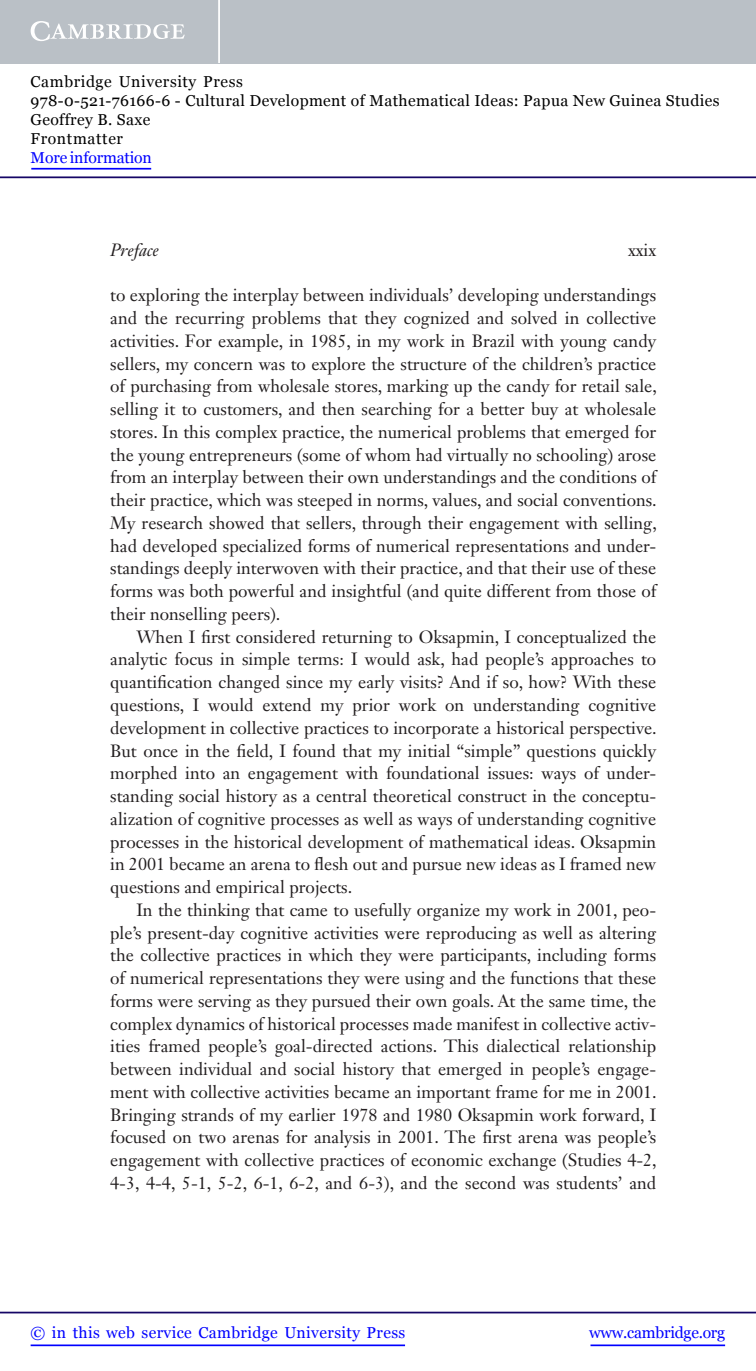
<style>
.page{position:relative;width:756px;height:1371px;background:#fff}
.page>*{position:absolute;margin:0;border:0;box-sizing:border-box;transform-origin:0 0}
.t1{font:17.5px "Janson Text LT Std";color:#231f20}
.t2{font:italic 17.5px "Janson Text LT Std";color:#231f20}
.t3{font:15.75px/18.9px "Georgia";letter-spacing:.025em;color:#000}
.t4{font:15.75px "Georgia";letter-spacing:.025em;color:#00f}
.t5{font:15.75px "Georgia";letter-spacing:-.015em;color:#00f}
.t6{font:15.75px "Georgia";letter-spacing:-.01em;color:#00f}
</style>
<div class="page">
<hr style="left:591px;top:1344px;width:134px;height:1px;background:#00f">
<hr style="left:0;top:1311px;width:756px;height:2px;background:#150666">
<hr style="left:31px;top:1344px;width:374px;height:1px;background:#00f">
<div style="left:0;top:0;width:756px;height:63px;background:#bac0c6"></div>
<svg style="left:31px;top:21px;width:154px;height:20px"></svg>
<hr style="left:218px;top:0;width:2px;height:63px;background:#fff">
<hr style="left:0;top:176px;width:756px;height:2px;background:#150666">
<hr style="left:31px;top:168px;width:120px;height:1px;background:#00f">
<p class="t3" style="left:31px;top:72px;width:690px">Cambridge University Press<br>978-0-521-76166-6 - Cultural Development of Mathematical Ideas: Papua New Guinea Studies Geoffrey B. Saxe<br>Frontmatter</p>
<p class="t6" style="left:31px;top:148px;width:123px">More information</p>
<p class="t2" style="left:110px;top:239px;width:50px">Preface</p>
<p class="t1" style="left:628px;top:238px;width:30px">xxix</p>
<p class="t1" style="left:110px;top:284px;width:547px">to exploring the interplay between individuals’ developing understandings</p>
<p class="t1" style="left:110px;top:307px;width:548px">and the recurring problems that they cognized and solved in collective</p>
<p class="t1" style="left:110px;top:329px;width:548px">activities. For example, in 1985, in my work in Brazil with young candy</p>
<p class="t1" style="left:110px;top:352px;width:548px">sellers, my concern was to explore the structure of the children’s practice</p>
<p class="t1" style="left:110px;top:375px;width:548px">of purchasing from wholesale stores, marking up the candy for retail sale,</p>
<p class="t1" style="left:110px;top:398px;width:548px">selling it to customers, and then searching for a better buy at wholesale</p>
<p class="t1" style="left:110px;top:420px;width:547px">stores. In this complex practice, the numerical problems that emerged for</p>
<p class="t1" style="left:110px;top:443px;width:548px">the young entrepreneurs (some of whom had virtually no schooling) arose</p>
<p class="t1" style="left:110px;top:466px;width:548px">from an interplay between their own understandings and the conditions of</p>
<p class="t1" style="left:110px;top:489px;width:548px">their practice, which was steeped in norms, values, and social conventions.</p>
<p class="t1" style="left:110px;top:511px;width:548px">My research showed that sellers, through their engagement with selling,</p>
<p class="t1" style="left:110px;top:534px;width:547px">had developed specialized forms of numerical representations and under-</p>
<p class="t1" style="left:110px;top:557px;width:547px">standings deeply interwoven with their practice, and that their use of these</p>
<p class="t1" style="left:110px;top:580px;width:548px">forms was both powerful and insightful (and quite different from those of</p>
<p class="t1" style="left:110px;top:602px;width:172px">their nonselling peers).</p>
<p class="t1" style="left:136px;top:625px;width:521px">When I first considered returning to Oksapmin, I conceptualized the</p>
<p class="t1" style="left:110px;top:648px;width:548px">analytic focus in simple terms: I would ask, had people’s approaches to</p>
<p class="t1" style="left:110px;top:671px;width:547px">quantification changed since my early visits? And if so, how? With these</p>
<p class="t1" style="left:110px;top:693px;width:548px">questions, I would extend my prior work on understanding cognitive</p>
<p class="t1" style="left:110px;top:716px;width:548px">development in collective practices to incorporate a historical perspective.</p>
<p class="t1" style="left:110px;top:739px;width:548px">But once in the field, I found that my initial “simple” questions quickly</p>
<p class="t1" style="left:110px;top:762px;width:547px">morphed into an engagement with foundational issues: ways of under-</p>
<p class="t1" style="left:110px;top:784px;width:548px">standing social history as a central theoretical construct in the conceptu-</p>
<p class="t1" style="left:110px;top:807px;width:547px">alization of cognitive processes as well as ways of understanding cognitive</p>
<p class="t1" style="left:110px;top:830px;width:548px">processes in the historical development of mathematical ideas. Oksapmin</p>
<p class="t1" style="left:110px;top:853px;width:547px">in 2001 became an arena to flesh out and pursue new ideas as I framed new</p>
<p class="t1" style="left:110px;top:875px;width:244px">questions and empirical projects.</p>
<p class="t1" style="left:136px;top:898px;width:521px">In the thinking that came to usefully organize my work in 2001, peo-</p>
<p class="t1" style="left:110px;top:921px;width:548px">ple’s present-day cognitive activities were reproducing as well as altering</p>
<p class="t1" style="left:110px;top:944px;width:547px">the collective practices in which they were participants, including forms</p>
<p class="t1" style="left:110px;top:966px;width:548px">of numerical representations they were using and the functions that these</p>
<p class="t1" style="left:110px;top:989px;width:547px">forms were serving as they pursued their own goals. At the same time, the</p>
<p class="t1" style="left:110px;top:1012px;width:547px">complex dynamics of historical processes made manifest in collective activ-</p>
<p class="t1" style="left:110px;top:1035px;width:548px">ities framed people’s goal-directed actions. This dialectical relationship</p>
<p class="t1" style="left:110px;top:1057px;width:547px">between individual and social history that emerged in people’s engage-</p>
<p class="t1" style="left:110px;top:1080px;width:548px">ment with collective activities became an important frame for me in 2001.</p>
<p class="t1" style="left:110px;top:1103px;width:547px">Bringing strands of my earlier 1978 and 1980 Oksapmin work forward, I</p>
<p class="t1" style="left:110px;top:1126px;width:548px">focused on two arenas for analysis in 2001. The first arena was people’s</p>
<p class="t1" style="left:110px;top:1148px;width:548px">engagement with collective practices of economic exchange (Studies 4-2,</p>
<p class="t1" style="left:110px;top:1171px;width:548px">4-3, 4-4, 5-1, 5-2, 6-1, 6-2, and 6-3), and the second was students’ and</p>
<p class="t4" style="left:31px;top:1323px;width:376px">© in this web service Cambridge University Press</p>
<p class="t5" style="left:589px;top:1323px;width:137px">www.cambridge.org</p>
</div>
